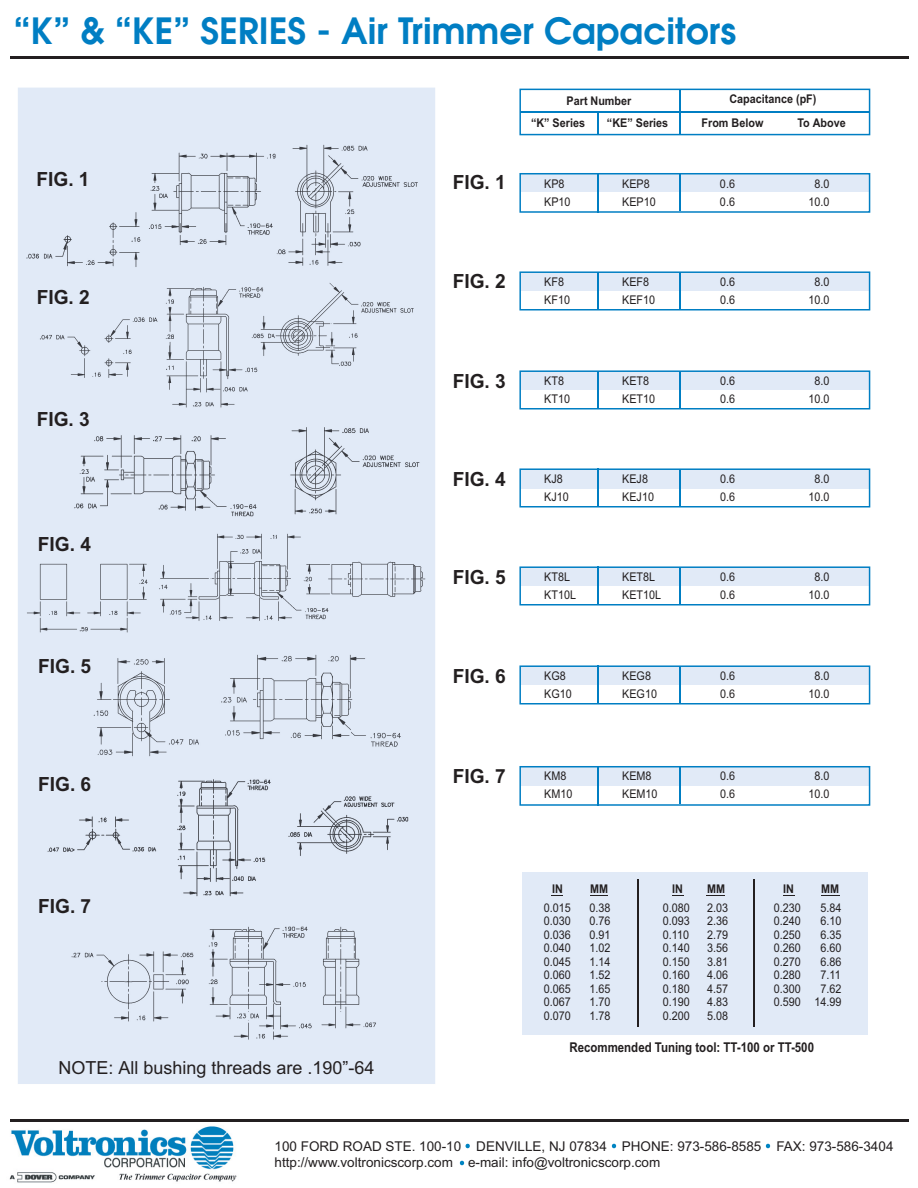
<style>
.page{position:relative;width:918px;height:1188px;background:#fff}
.page>*{position:absolute;margin:0;border:0;box-sizing:border-box;transform-origin:0 0}
.t1{font:600 36px "Avant Garde";color:#007ec3}
.t2{font:700 19.5px "Arial";color:#231f20}
.t3{font:18px "Arial";color:#231f20}
.t4{font:13.5px/16.2px "Arial";color:#231f20}
.t5{font:700 13.5px "Arial";color:#231f20;scale:.85 1}
.t6{font:12px/13.5px "Arial";color:#231f20;scale:.9 1}
.t7{font:700 12px/23.5px "Arial";color:#231f20;scale:.9 1}
</style>
<div class="page">
<div style="left:18px;top:88px;width:417px;height:996px;background:#e1eaf7"></div>
<img style="left:90px;top:649px;width:314px;height:112px">
<img style="left:69px;top:419px;width:355px;height:102px">
<img style="left:68px;top:922px;width:314px;height:121px">
<img style="left:42px;top:775px;width:370px;height:126px">
<img style="left:25px;top:527px;width:402px;height:112px">
<img style="left:36px;top:280px;width:379px;height:130px">
<img style="left:26px;top:143px;width:392px;height:126px">
<div style="left:522px;top:872px;width:346px;height:163px;background:#e1eaf7"></div>
<hr style="left:11px;top:56px;width:898px;height:3px;background:#231f20">
<hr style="left:11px;top:1119px;width:898px;height:3px;background:#231f20">
<svg style="left:465px;top:1144px;width:5px;height:4px"></svg>
<svg style="left:611px;top:1144px;width:6px;height:4px"></svg>
<svg style="left:765px;top:1144px;width:6px;height:4px"></svg>
<svg style="left:459px;top:1161px;width:6px;height:4px"></svg>
<svg style="left:519px;top:173px;width:351px;height:40px"></svg>
<hr style="left:679px;top:174px;width:2px;height:37px;background:#007ec3">
<svg style="left:519px;top:89px;width:351px;height:46px"></svg>
<hr style="left:598px;top:173px;width:1px;height:39px;background:#007ec3">
<svg style="left:519px;top:271px;width:351px;height:40px"></svg>
<hr style="left:679px;top:272px;width:2px;height:37px;background:#007ec3">
<hr style="left:598px;top:273px;width:1px;height:37px;background:#007ec3">
<svg style="left:519px;top:370px;width:351px;height:40px"></svg>
<hr style="left:679px;top:372px;width:2px;height:36px;background:#007ec3">
<hr style="left:598px;top:372px;width:1px;height:37px;background:#007ec3">
<svg style="left:519px;top:468px;width:351px;height:40px"></svg>
<hr style="left:679px;top:470px;width:2px;height:36px;background:#007ec3">
<hr style="left:598px;top:469px;width:1px;height:38px;background:#007ec3">
<svg style="left:519px;top:566px;width:351px;height:40px"></svg>
<hr style="left:679px;top:568px;width:2px;height:36px;background:#007ec3">
<hr style="left:598px;top:567px;width:1px;height:38px;background:#007ec3">
<svg style="left:519px;top:665px;width:351px;height:40px"></svg>
<hr style="left:679px;top:667px;width:2px;height:36px;background:#007ec3">
<hr style="left:598px;top:666px;width:1px;height:38px;background:#007ec3">
<svg style="left:519px;top:766px;width:351px;height:40px"></svg>
<hr style="left:679px;top:767px;width:2px;height:37px;background:#007ec3">
<hr style="left:598px;top:766px;width:1px;height:39px;background:#007ec3">
<hr style="left:520px;top:111px;width:350px;height:2px;background:#007ec3">
<hr style="left:637px;top:879px;width:2px;height:148px;background:#231f20">
<hr style="left:753px;top:879px;width:2px;height:148px;background:#231f20">
<svg style="left:590px;top:895px;width:18px;height:1px"></svg>
<svg style="left:707px;top:895px;width:18px;height:1px"></svg>
<svg style="left:821px;top:895px;width:19px;height:1px"></svg>
<img style="left:9px;top:1126px;width:228px;height:57px">
<h1 class="t1" style="left:14px;top:17px;width:724px">“K” &amp; “KE” SERIES - Air Trimmer Capacitors</h1>
<h2 class="t2" style="left:36px;top:172px;width:55px">FIG. 1</h2>
<h2 class="t2" style="left:453px;top:175px;width:55px">FIG. 1</h2>
<p class="t7" style="left:567px;top:90px;width:74px">Part Number</p>
<p class="t7" style="left:702px;top:88px;width:129px;text-indent:28px">Capacitance (pF)<br>From Below</p>
<p class="t7" style="left:531px;top:112px;width:62px">“K” Series</p>
<p class="t7" style="left:607px;top:112px;width:70px">“KE” Series</p>
<p class="t7" style="left:797px;top:112px;width:55px">To Above</p>
<p class="t6" style="left:544px;top:175px;width:31px;line-height:18px">KP8<br>KP10</p>
<p class="t6" style="left:720px;top:175px;width:18px;line-height:18px">0.6<br>0.6</p>
<p class="t6" style="left:808px;top:175px;width:25px;line-height:18px;text-align:center">8.0<br>10.0</p>
<p class="t6" style="left:622px;top:175px;width:39px;line-height:18px">KEP8<br>KEP10</p>
<h2 class="t2" style="left:37px;top:290px;width:55px">FIG. 2</h2>
<h2 class="t2" style="left:453px;top:274px;width:55px">FIG. 2</h2>
<p class="t6" style="left:544px;top:274px;width:30px;line-height:18px">KF8<br>KF10</p>
<p class="t6" style="left:720px;top:274px;width:18px;line-height:18px">0.6<br>0.6</p>
<p class="t6" style="left:808px;top:274px;width:25px;line-height:18px;text-align:center">8.0<br>10.0</p>
<p class="t6" style="left:622px;top:274px;width:38px;line-height:18px">KEF8<br>KEF10</p>
<h2 class="t2" style="left:37px;top:412px;width:55px">FIG. 3</h2>
<h2 class="t2" style="left:38px;top:537px;width:55px">FIG. 4</h2>
<h2 class="t2" style="left:453px;top:374px;width:55px">FIG. 3</h2>
<p class="t6" style="left:544px;top:373px;width:30px;line-height:18px">KT8<br>KT10</p>
<p class="t6" style="left:720px;top:373px;width:18px;line-height:18px">0.6<br>0.6</p>
<p class="t6" style="left:808px;top:373px;width:25px;line-height:18px;text-align:center">8.0<br>10.0</p>
<p class="t6" style="left:622px;top:373px;width:38px;line-height:18px">KET8<br>KET10</p>
<h2 class="t2" style="left:453px;top:472px;width:55px">FIG. 4</h2>
<p class="t6" style="left:544px;top:471px;width:29px;line-height:18px">KJ8<br>KJ10</p>
<p class="t6" style="left:720px;top:471px;width:18px;line-height:18px">0.6<br>0.6</p>
<p class="t6" style="left:808px;top:471px;width:25px;line-height:18px;text-align:center">8.0<br>10.0</p>
<p class="t6" style="left:622px;top:471px;width:37px;line-height:18px">KEJ8<br>KEJ10</p>
<h2 class="t2" style="left:453px;top:570px;width:55px">FIG. 5</h2>
<p class="t6" style="left:544px;top:569px;width:37px;line-height:18px">KT8L<br>KT10L</p>
<p class="t6" style="left:720px;top:569px;width:18px;line-height:18px">0.6<br>0.6</p>
<p class="t6" style="left:808px;top:569px;width:25px;line-height:18px;text-align:center">8.0<br>10.0</p>
<p class="t6" style="left:622px;top:569px;width:45px;line-height:18px">KET8L<br>KET10L</p>
<h2 class="t2" style="left:38px;top:659px;width:55px">FIG. 5</h2>
<h2 class="t2" style="left:38px;top:777px;width:55px">FIG. 6</h2>
<h2 class="t2" style="left:38px;top:899px;width:55px">FIG. 7</h2>
<h3 class="t3" style="left:58px;top:1062px;width:318px">NOTE: All bushing threads are .190”-64</h3>
<h2 class="t2" style="left:453px;top:669px;width:55px">FIG. 6</h2>
<p class="t6" style="left:544px;top:668px;width:32px;line-height:18px">KG8<br>KG10</p>
<p class="t6" style="left:720px;top:668px;width:18px;line-height:18px">0.6<br>0.6</p>
<p class="t6" style="left:808px;top:668px;width:25px;line-height:18px;text-align:center">8.0<br>10.0</p>
<p class="t6" style="left:622px;top:668px;width:40px;line-height:18px">KEG8<br>KEG10</p>
<h2 class="t2" style="left:453px;top:769px;width:55px">FIG. 7</h2>
<p class="t6" style="left:544px;top:768px;width:33px;line-height:18px">KM8<br>KM10</p>
<p class="t6" style="left:622px;top:768px;width:41px;line-height:18px">KEM8<br>KEM10</p>
<p class="t6" style="left:720px;top:768px;width:18px;line-height:18px">0.6<br>0.6</p>
<p class="t6" style="left:808px;top:768px;width:25px;line-height:18px;text-align:center">8.0<br>10.0</p>
<p class="t7" style="left:552px;top:879px;width:13px">IN</p>
<p class="t7" style="left:590px;top:879px;width:21px">MM</p>
<p class="t7" style="left:672px;top:879px;width:13px">IN</p>
<p class="t7" style="left:707px;top:879px;width:21px">MM</p>
<p class="t7" style="left:783px;top:879px;width:13px">IN</p>
<p class="t7" style="left:821px;top:879px;width:21px">MM</p>
<p class="t6" style="left:544px;top:902px;width:32px;text-align:justify">0.015<br>0.030<br>0.036<br>0.040<br>0.045<br>0.060<br>0.065<br>0.067<br>0.070</p>
<p class="t6" style="left:663px;top:902px;width:32px;text-align:justify">0.080<br>0.093<br>0.110<br>0.140<br>0.150<br>0.160<br>0.180<br>0.190<br>0.200</p>
<p class="t6" style="left:774px;top:902px;width:32px;text-align:justify">0.230<br>0.240<br>0.250<br>0.260<br>0.270<br>0.280<br>0.300<br>0.590</p>
<p class="t6" style="left:589px;top:902px;width:25px;text-align:justify">0.38<br>0.76<br>0.91<br>1.02<br>1.14<br>1.52<br>1.65<br>1.70<br>1.78</p>
<p class="t6" style="left:707px;top:902px;width:25px;text-align:justify">2.03<br>2.36<br>2.79<br>3.56<br>3.81<br>4.06<br>4.57<br>4.83<br>5.08</p>
<p class="t6" style="left:814px;top:902px;width:32px;text-align:center">5.84<br>6.10<br>6.35<br>6.60<br>6.86<br>7.11<br>7.62<br>14.99</p>
<p class="t5" style="left:569px;top:1043px;width:289px">Recommended Tuning tool: TT-100 or TT-500</p>
<p class="t4" style="left:274px;top:1139px;width:621px">100 FORD ROAD STE. 100-10 DENVILLE, NJ 07834 PHONE: 973-586-8585 FAX: 973-586-3404 http://www.voltronicscorp.com e-mail: info@voltronicscorp.com</p>
</div>
